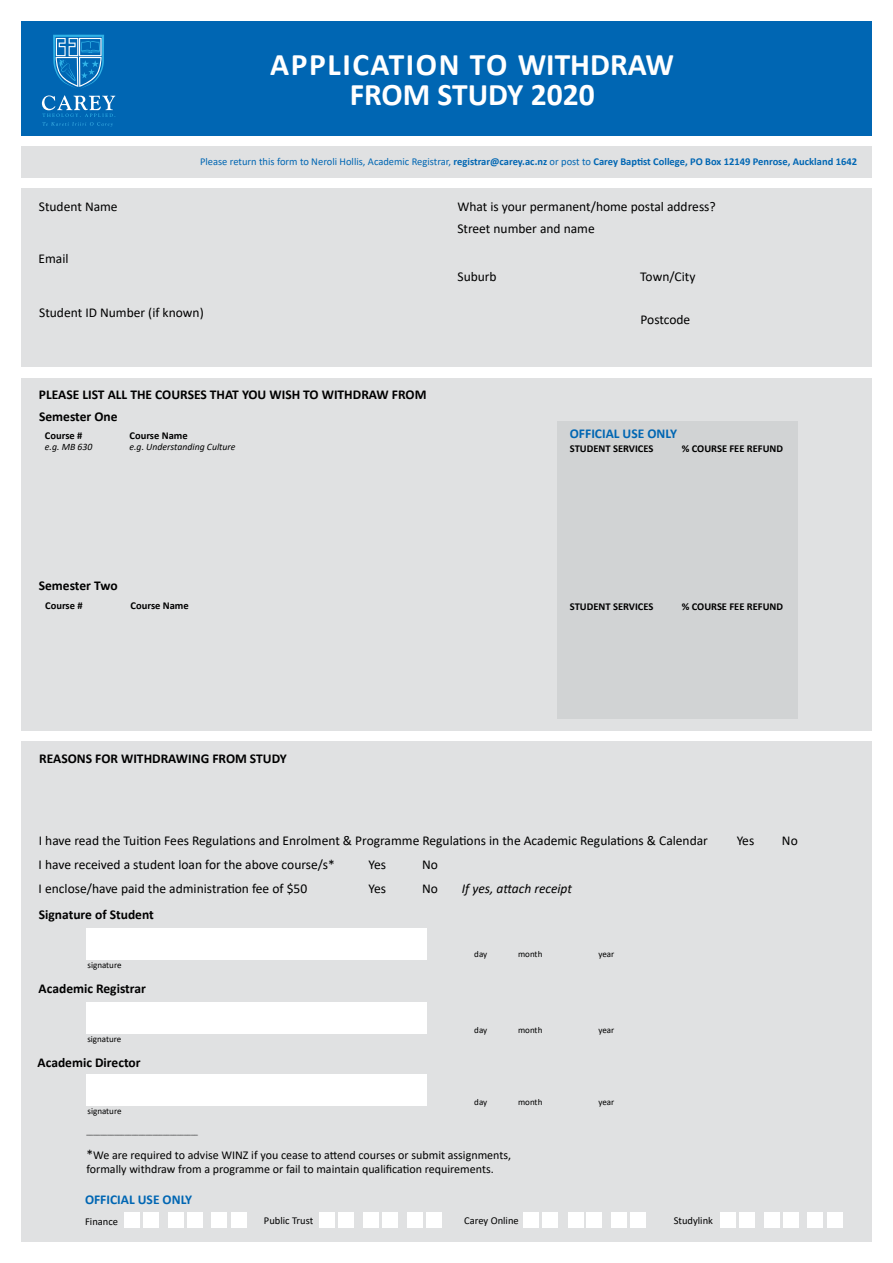
<style>
.page{position:relative;width:893px;height:1263px;background:#fff}
.page>*{position:absolute;margin:0;border:0;box-sizing:border-box;transform-origin:0 0}
.t1{font:700 31.5px/30px "Calibri";color:#fff;text-align:center}
.t2{font:13.5px/24px "Calibri";color:#000}
.t3{font:700 13.5px "Calibri";color:#000}
.t4{font:700 13.5px "Calibri";color:#0066b3}
.t5{font:italic 13.5px "Calibri";color:#000}
.t6{font:12px/14.4px "Calibri";color:#000}
.t7{font:700 10.5px "Calibri";color:#0066b3}
.t8{font:700 10.5px "Calibri";color:#000}
.t9{font:10.5px "Calibri";color:#000}
.t10{font:italic 9.75px "Calibri";color:#000}
.t11{font:9px "Calibri";color:#000}
.t12{font:7.05px "Calibri";color:#000}
.s1{font-weight:400}
.s2{font-size:13.5px}
</style>
<div class="page">
<div style="left:21px;top:21px;width:850px;height:115px;background:#0066b3"></div>
<svg style="left:53px;top:35px;width:51px;height:53px"></svg>
<svg style="left:42px;top:95px;width:73px;height:32px"></svg>
<div style="left:21px;top:188px;width:850px;height:179px;background:#e0e1e2"></div>
<div style="left:21px;top:378px;width:850px;height:353px;background:#e0e1e2"></div>
<div style="left:22px;top:741px;width:850px;height:501px;background:#e0e1e2"></div>
<div style="left:557px;top:421px;width:240px;height:298px;background:#d1d3d4"></div>
<div style="left:21px;top:147px;width:850px;height:31px;background:#e0e1e2"></div>
<div style="left:720px;top:1212px;width:16px;height:16px;background:#fff"></div>
<div style="left:739px;top:1212px;width:16px;height:16px;background:#fff"></div>
<div style="left:764px;top:1212px;width:16px;height:16px;background:#fff"></div>
<div style="left:783px;top:1212px;width:16px;height:16px;background:#fff"></div>
<div style="left:807px;top:1212px;width:16px;height:16px;background:#fff"></div>
<div style="left:826px;top:1212px;width:16px;height:16px;background:#fff"></div>
<div style="left:86px;top:1002px;width:340px;height:32px;background:#fff"></div>
<div style="left:86px;top:1074px;width:340px;height:31px;background:#fff"></div>
<div style="left:86px;top:928px;width:340px;height:32px;background:#fff"></div>
<div style="left:124px;top:1212px;width:16px;height:16px;background:#fff"></div>
<div style="left:143px;top:1212px;width:16px;height:16px;background:#fff"></div>
<div style="left:168px;top:1212px;width:16px;height:16px;background:#fff"></div>
<div style="left:187px;top:1212px;width:16px;height:16px;background:#fff"></div>
<div style="left:211px;top:1212px;width:16px;height:16px;background:#fff"></div>
<div style="left:231px;top:1212px;width:16px;height:16px;background:#fff"></div>
<div style="left:319px;top:1212px;width:16px;height:16px;background:#fff"></div>
<div style="left:338px;top:1212px;width:16px;height:16px;background:#fff"></div>
<div style="left:363px;top:1212px;width:16px;height:16px;background:#fff"></div>
<div style="left:382px;top:1212px;width:16px;height:16px;background:#fff"></div>
<div style="left:407px;top:1212px;width:16px;height:16px;background:#fff"></div>
<div style="left:426px;top:1212px;width:16px;height:16px;background:#fff"></div>
<div style="left:523px;top:1212px;width:16px;height:16px;background:#fff"></div>
<div style="left:542px;top:1212px;width:16px;height:16px;background:#fff"></div>
<div style="left:568px;top:1212px;width:15px;height:16px;background:#fff"></div>
<div style="left:586px;top:1212px;width:16px;height:16px;background:#fff"></div>
<div style="left:611px;top:1212px;width:16px;height:16px;background:#fff"></div>
<div style="left:630px;top:1212px;width:16px;height:16px;background:#fff"></div>
<h1 class="t1" style="left:270px;top:49px;width:405px">APPLICATION TO WITHDRAW<br>FROM STUDY 2020</h1>
<p class="t7" style="left:200px;top:154px;width:658px"><span class="s1">Please return this form to Neroli Hollis, Academic Registrar,</span> registrar@carey.ac.nz <span class="s1">or post to</span> Carey Baptist College, PO Box 12149 Penrose, Auckland 1642</p>
<p class="t2" style="left:39px;top:194px;width:80px">Student Name</p>
<p class="t2" style="left:39px;top:246px;width:32px">Email</p>
<p class="t2" style="left:39px;top:300px;width:166px">Student ID Number (if known)</p>
<p class="t3" style="left:39px;top:384px;width:389px">PLEASE LIST ALL THE COURSES THAT YOU WISH TO WITHDRAW FROM</p>
<p class="t3" style="left:39px;top:407px;width:80px">Semester One</p>
<p class="t2" style="left:457px;top:195px;width:260px;line-height:22.2px">What is your permanent/home postal address?<br>Street number and name</p>
<p class="t2" style="left:457px;top:264px;width:41px">Suburb</p>
<p class="t2" style="left:640px;top:264px;width:57px">Town/City</p>
<p class="t2" style="left:640px;top:307px;width:51px">Postcode</p>
<p class="t4" style="left:570px;top:424px;width:109px">OFFICIAL USE ONLY</p>
<p class="t8" style="left:45px;top:428px;width:39px">Course #</p>
<p class="t10" style="left:45px;top:440px;width:49px">e.g. MB 630</p>
<p class="t8" style="left:570px;top:441px;width:85px">STUDENT SERVICES</p>
<p class="t8" style="left:682px;top:441px;width:103px">% COURSE FEE REFUND</p>
<p class="t8" style="left:130px;top:428px;width:60px">Course Name</p>
<p class="t10" style="left:130px;top:440px;width:108px">e.g. Understanding Culture</p>
<p class="t3" style="left:39px;top:576px;width:80px">Semester Two</p>
<p class="t8" style="left:45px;top:598px;width:39px">Course #</p>
<p class="t8" style="left:131px;top:598px;width:60px">Course Name</p>
<p class="t3" style="left:39px;top:748px;width:249px">REASONS FOR WITHDRAWING FROM STUDY</p>
<p class="t8" style="left:570px;top:599px;width:85px">STUDENT SERVICES</p>
<p class="t8" style="left:682px;top:599px;width:103px">% COURSE FEE REFUND</p>
<p class="t2" style="left:39px;top:828px;width:671px">I have read the Tuition Fees Regulations and Enrolment &amp; Programme Regulations in the Academic Regulations &amp; Calendar<br>I have received a student loan for the above course/s*<br>I enclose/have paid the administration fee of $50</p>
<p class="t2" style="left:368px;top:852px;width:19px">Yes</p>
<p class="t2" style="left:422px;top:852px;width:17px">No</p>
<p class="t2" style="left:368px;top:877px;width:19px">Yes</p>
<p class="t2" style="left:422px;top:877px;width:17px">No</p>
<p class="t5" style="left:462px;top:880px;width:112px">If yes, attach receipt</p>
<p class="t3" style="left:39px;top:905px;width:117px">Signature of Student</p>
<p class="t11" style="left:88px;top:959px;width:36px">signature</p>
<p class="t3" style="left:39px;top:979px;width:109px">Academic Registrar</p>
<p class="t11" style="left:87px;top:1033px;width:36px">signature</p>
<p class="t3" style="left:38px;top:1053px;width:104px">Academic Director</p>
<p class="t11" style="left:474px;top:947px;width:14px">day</p>
<p class="t11" style="left:518px;top:947px;width:26px">month</p>
<p class="t11" style="left:598px;top:947px;width:17px">year</p>
<p class="t11" style="left:474px;top:1023px;width:14px">day</p>
<p class="t11" style="left:518px;top:1023px;width:26px">month</p>
<p class="t11" style="left:598px;top:1023px;width:17px">year</p>
<p class="t11" style="left:474px;top:1096px;width:14px">day</p>
<p class="t11" style="left:518px;top:1096px;width:26px">month</p>
<p class="t11" style="left:598px;top:1096px;width:17px">year</p>
<p class="t11" style="left:88px;top:1105px;width:36px">signature</p>
<p class="t12" style="left:86px;top:1127px;width:113px">________________________________</p>
<p class="t6" style="left:86px;top:1147px;width:426px"><span class="s2">*</span>We are required to advise WINZ if you cease to attend courses or submit assignments, formally withdraw from a programme or fail to maintain qualification requirements.</p>
<p class="t4" style="left:85px;top:1189px;width:109px">OFFICIAL USE ONLY</p>
<p class="t9" style="left:85px;top:1214px;width:34px">Finance</p>
<p class="t9" style="left:264px;top:1213px;width:51px">Public Trust</p>
<p class="t9" style="left:464px;top:1213px;width:56px">Carey Online</p>
<p class="t9" style="left:674px;top:1213px;width:41px">Studylink</p>
<p class="t2" style="left:737px;top:828px;width:19px">Yes</p>
<p class="t2" style="left:782px;top:828px;width:17px">No</p>
</div>
